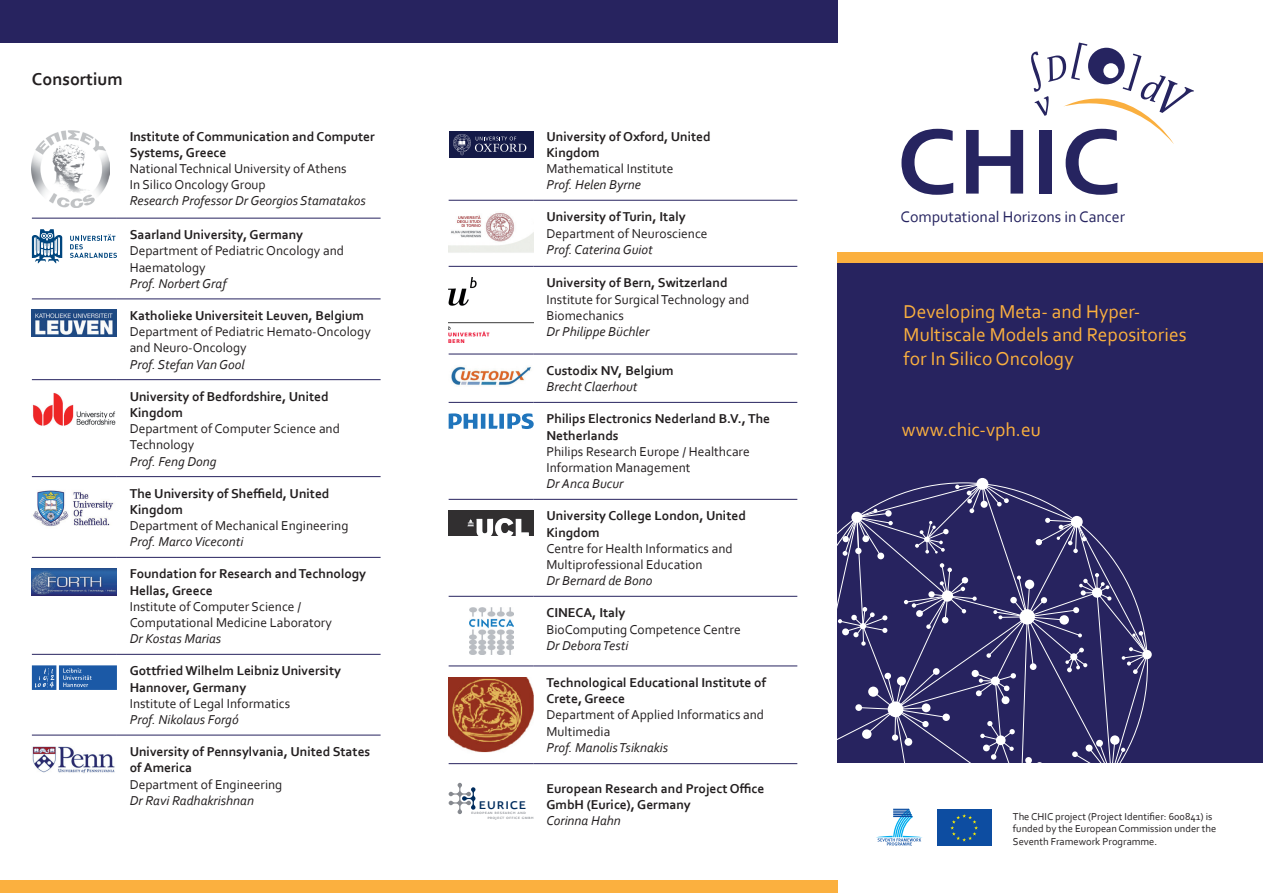
<style>
.page{position:relative;width:1263px;height:893px;background:#fff}
.page>*{position:absolute;margin:0;border:0;box-sizing:border-box;transform-origin:0 0}
.t1{font:700 97.35px "Corbel";color:#262460;scale:1.08 1}
.t2{font:19.5px/23.4px "Corbel";color:#fbb03f}
.t3{font:19.5px "Eureka Sans Regular Caps";letter-spacing:-.01em;color:#002c5d}
.t4{font:700 18px "Corbel";color:#231f20}
.t5{font:15.9px "Corbel";color:#262460}
.t6{font:700 13.5px/16.2px "Corbel";color:#231f20}
.t7{font:13.5px/16.2px "Corbel";color:#231f20}
.t8{font:italic 13.5px "Corbel";color:#231f20}
.t9{font:10.5px/12.6px "Corbel";color:#231f20}
.t10{font:5.55px/4.7px "Eureka Sans Regular Caps";letter-spacing:.03em;color:#86898f}
</style>
<div class="page">
<div style="left:838px;top:263px;width:425px;height:500px;background:#27235f"></div>
<div style="left:838px;top:252px;width:425px;height:11px;background:#fbb03f"></div>
<hr style="left:32px;top:218px;width:85px;height:1px;background:#27235f">
<hr style="left:117px;top:218px;width:264px;height:1px;background:#27235f">
<hr style="left:32px;top:299px;width:85px;height:1px;background:#27235f">
<hr style="left:117px;top:299px;width:264px;height:1px;background:#27235f">
<hr style="left:32px;top:379px;width:85px;height:1px;background:#27235f">
<hr style="left:117px;top:379px;width:264px;height:1px;background:#27235f">
<hr style="left:32px;top:476px;width:85px;height:1px;background:#27235f">
<hr style="left:117px;top:476px;width:264px;height:1px;background:#27235f">
<hr style="left:32px;top:557px;width:85px;height:1px;background:#27235f">
<hr style="left:117px;top:557px;width:264px;height:1px;background:#27235f">
<hr style="left:117px;top:654px;width:264px;height:1px;background:#27235f">
<hr style="left:32px;top:654px;width:85px;height:1px;background:#27235f">
<hr style="left:32px;top:735px;width:85px;height:1px;background:#27235f">
<hr style="left:117px;top:735px;width:264px;height:1px;background:#27235f">
<img style="left:32px;top:131px;width:77px;height:76px">
<svg style="left:32px;top:229px;width:30px;height:34px"></svg>
<svg style="left:70px;top:234px;width:47px;height:24px"></svg>
<img style="left:32px;top:310px;width:85px;height:26px">
<img style="left:32px;top:393px;width:84px;height:33px">
<img style="left:33px;top:490px;width:81px;height:37px">
<img style="left:32px;top:568px;width:85px;height:27px">
<svg style="left:32px;top:665px;width:85px;height:25px;background:#366cb0"></svg>
<img style="left:32px;top:746px;width:83px;height:27px">
<hr style="left:449px;top:354px;width:85px;height:1px;background:#27235f">
<hr style="left:534px;top:354px;width:263px;height:1px;background:#27235f">
<hr style="left:449px;top:402px;width:85px;height:1px;background:#27235f">
<hr style="left:534px;top:402px;width:263px;height:1px;background:#27235f">
<hr style="left:449px;top:499px;width:85px;height:1px;background:#27235f">
<hr style="left:534px;top:499px;width:263px;height:1px;background:#27235f">
<hr style="left:449px;top:596px;width:85px;height:1px;background:#27235f">
<hr style="left:534px;top:596px;width:263px;height:1px;background:#27235f">
<hr style="left:449px;top:666px;width:85px;height:1px;background:#27235f">
<hr style="left:534px;top:666px;width:263px;height:1px;background:#27235f">
<hr style="left:449px;top:763px;width:85px;height:1px;background:#27235f">
<hr style="left:534px;top:763px;width:263px;height:1px;background:#27235f">
<hr style="left:449px;top:266px;width:85px;height:1px;background:#27235f">
<hr style="left:534px;top:266px;width:263px;height:1px;background:#27235f">
<hr style="left:449px;top:200px;width:85px;height:1px;background:#27235f">
<hr style="left:534px;top:200px;width:263px;height:1px;background:#27235f">
<div style="left:449px;top:131px;width:85px;height:27px;background:#141a47"></div>
<svg style="left:453px;top:134px;width:73px;height:21px"></svg>
<img style="left:449px;top:213px;width:85px;height:40px">
<img style="left:449px;top:277px;width:85px;height:66px">
<img style="left:451px;top:366px;width:80px;height:20px">
<svg style="left:449px;top:413px;width:85px;height:16px"></svg>
<img style="left:449px;top:510px;width:85px;height:26px">
<img style="left:469px;top:607px;width:44px;height:48px">
<img style="left:449px;top:677px;width:85px;height:76px">
<svg style="left:449px;top:783px;width:26px;height:31px"></svg>
<div style="left:936px;top:809px;width:57px;height:38px;background:#0d4da1"></div>
<svg style="left:950px;top:814px;width:28px;height:27px"></svg>
<svg style="left:874px;top:807px;width:50px;height:41px"></svg>
<svg style="left:876px;top:809px;width:47px;height:36px"></svg>
<div style="left:976px;top:478px;width:12px;height:12px;background:#fff;border-radius:50%"></div>
<div style="left:1142px;top:650px;width:10px;height:9px;background:#fff;border-radius:50%"></div>
<svg style="left:838px;top:483px;width:310px;height:280px"></svg>
<div style="left:0;top:0;width:838px;height:43px;background:#27235f"></div>
<div style="left:0;top:880px;width:838px;height:13px;background:#fbb03f"></div>
<svg style="left:1031px;top:43px;width:163px;height:101px"></svg>
<h3 class="t4" style="left:32px;top:68px;width:92px">Consortium</h3>
<p class="t6" style="left:130px;top:128px;width:247px">Institute of Communication and Computer<br>Systems, Greece</p>
<p class="t7" style="left:130px;top:160px;width:218px">National Technical University of Athens<br>In Silico Oncology Group</p>
<p class="t8" style="left:130px;top:193px;width:238px">Research Professor Dr Georgios Stamatakos</p>
<p class="t6" style="left:130px;top:226px;width:175px">Saarland University, Germany</p>
<p class="t7" style="left:130px;top:243px;width:216px">Department of Pediatric Oncology and<br>Haematology</p>
<p class="t8" style="left:130px;top:275px;width:98px">Prof. Norbert Graf</p>
<p class="t6" style="left:130px;top:307px;width:236px">Katholieke Universiteit Leuven, Belgium</p>
<p class="t7" style="left:130px;top:323px;width:243px">Department of Pediatric Hemato-Oncology and Neuro-Oncology</p>
<p class="t8" style="left:130px;top:356px;width:117px">Prof. Stefan Van Gool</p>
<p class="t6" style="left:130px;top:388px;width:201px">University of Bedfordshire, United<br>Kingdom</p>
<p class="t7" style="left:130px;top:420px;width:212px">Department of Computer Science and<br>Technology</p>
<p class="t8" style="left:130px;top:453px;width:88px">Prof. Feng Dong</p>
<p class="t6" style="left:130px;top:485px;width:201px">The University of Sheffield, United<br>Kingdom</p>
<p class="t7" style="left:130px;top:517px;width:220px">Department of Mechanical Engineering</p>
<p class="t8" style="left:130px;top:533px;width:115px">Prof. Marco Viceconti</p>
<p class="t6" style="left:130px;top:566px;width:238px">Foundation for Research and Technology<br>Hellas, Greece</p>
<p class="t7" style="left:130px;top:598px;width:204px">Institute of Computer Science /<br>Computational Medicine Laboratory</p>
<p class="t8" style="left:130px;top:630px;width:93px">Dr Kostas Marias</p>
<p class="t6" style="left:130px;top:662px;width:213px">Gottfried Wilhelm Leibniz University<br>Hannover, Germany</p>
<p class="t7" style="left:130px;top:695px;width:162px">Institute of Legal Informatics</p>
<p class="t8" style="left:130px;top:711px;width:110px">Prof. Nikolaus Forgó</p>
<p class="t6" style="left:130px;top:743px;width:242px">University of Pennsylvania, United States of America</p>
<p class="t7" style="left:130px;top:776px;width:154px">Department of Engineering</p>
<p class="t8" style="left:130px;top:792px;width:126px">Dr Ravi Radhakrishnan</p>
<h2 class="t3" style="left:478px;top:794px;width:50px">eurice</h2>
<p class="t10" style="left:487px;top:811px;width:48px;text-indent:-16px">european research and project office gmbh</p>
<p class="t6" style="left:546px;top:128px;width:166px">University of Oxford, United<br>Kingdom</p>
<p class="t7" style="left:546px;top:160px;width:129px">Mathematical Institute</p>
<p class="t8" style="left:546px;top:176px;width:96px">Prof. Helen Byrne</p>
<p class="t6" style="left:546px;top:208px;width:141px">University of Turin, Italy</p>
<p class="t7" style="left:546px;top:225px;width:163px">Department of Neuroscience</p>
<p class="t8" style="left:546px;top:241px;width:108px">Prof. Caterina Guiot</p>
<p class="t6" style="left:546px;top:274px;width:183px">University of Bern, Switzerland</p>
<p class="t7" style="left:546px;top:291px;width:204px">Institute for Surgical Technology and<br>Biomechanics</p>
<p class="t8" style="left:546px;top:323px;width:104px">Dr Philippe Büchler</p>
<p class="t6" style="left:546px;top:362px;width:129px">Custodix NV, Belgium</p>
<p class="t8" style="left:546px;top:378px;width:92px">Brecht Claerhout</p>
<p class="t6" style="left:546px;top:411px;width:225px">Philips Electronics Nederland B.V., The<br>Netherlands</p>
<p class="t7" style="left:546px;top:443px;width:205px">Philips Research Europe / Healthcare<br>Information Management</p>
<p class="t8" style="left:546px;top:475px;width:79px">Dr Anca Bucur</p>
<p class="t6" style="left:546px;top:507px;width:201px">University College London, United<br>Kingdom</p>
<p class="t7" style="left:546px;top:540px;width:188px">Centre for Health Informatics and<br>Multiprofessional Education</p>
<p class="t8" style="left:546px;top:572px;width:107px">Dr Bernard de Bono</p>
<p class="t6" style="left:546px;top:604px;width:81px">CINECA, Italy</p>
<p class="t7" style="left:546px;top:621px;width:196px">BioComputing Competence Centre</p>
<p class="t8" style="left:546px;top:637px;width:83px">Dr Debora Testi</p>
<p class="t6" style="left:546px;top:674px;width:221px">Technological Educational Institute of<br>Crete, Greece</p>
<p class="t7" style="left:546px;top:706px;width:219px">Department of Applied Informatics and<br>Multimedia</p>
<p class="t8" style="left:546px;top:739px;width:123px">Prof. Manolis Tsiknakis</p>
<p class="t6" style="left:546px;top:780px;width:219px">European Research and Project Office<br>GmbH (Eurice), Germany</p>
<p class="t8" style="left:546px;top:812px;width:76px">Corinna Hahn</p>
<h1 class="t1" style="left:896px;top:101px;width:210px">CHIC</h1>
<p class="t5" style="left:901px;top:207px;width:226px">Computational Horizons in Cancer</p>
<h2 class="t2" style="left:904px;top:299px;width:284px">Developing Meta- and Hyper-<br>Multiscale Models and Repositories for In Silico Oncology</h2>
<h2 class="t2" style="left:902px;top:418px;width:140px">www.chic-vph.eu</h2>
<p class="t9" style="left:1013px;top:809px;width:205px">The CHIC project (Project Identifier: 600841) is funded by the European Commission under the<br>Seventh Framework Programme.</p>
</div>
